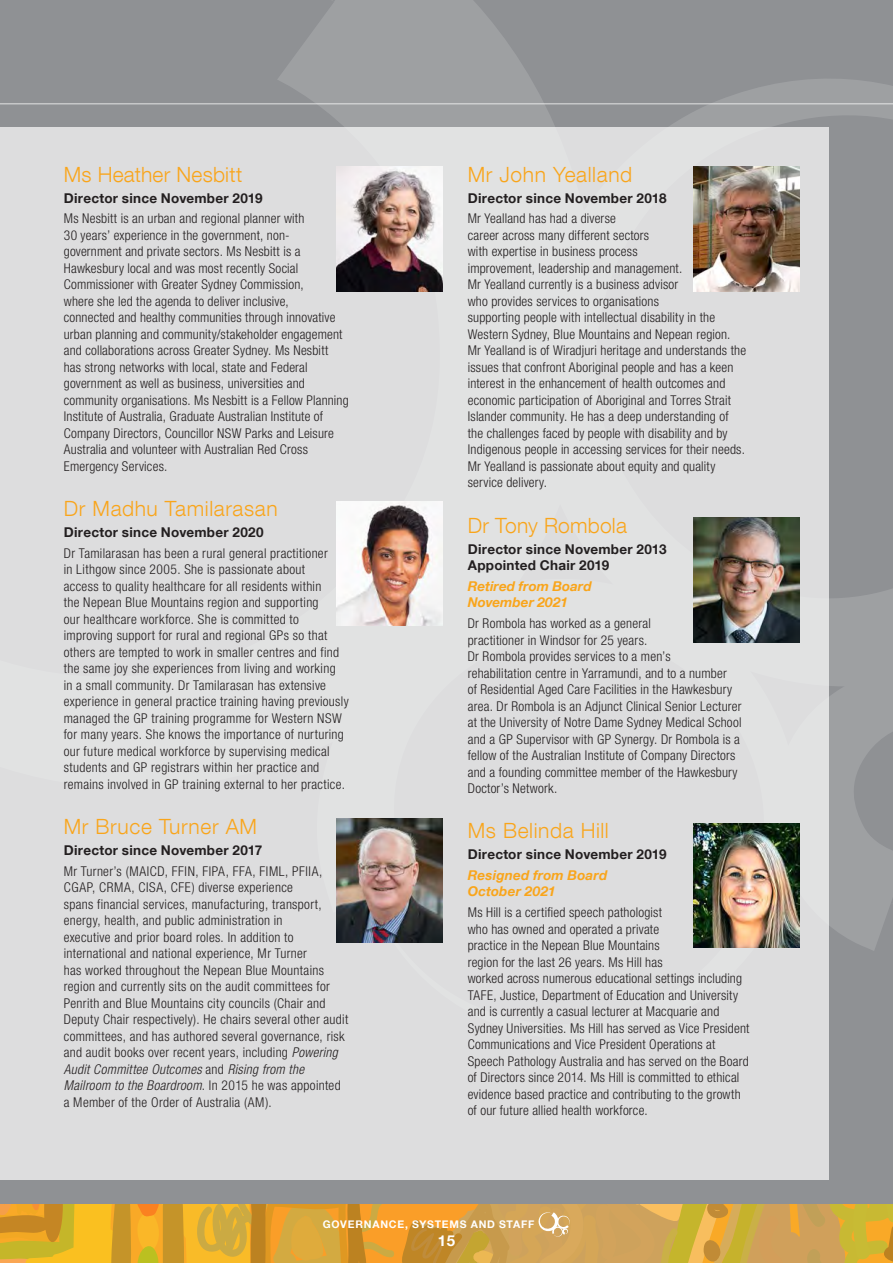
<style>
.page{position:relative;width:893px;height:1263px;background:#fff}
.page>*{position:absolute;margin:0;border:0;box-sizing:border-box;transform-origin:0 0}
.pull_out_H2_orange{font:300 21px "Helvetica Neue LT Com";letter-spacing:.03em;color:#f9a51b}
.pull_out_H2{font:300 21px "Helvetica Neue LT Com";letter-spacing:.01em;color:#f9a51b}
.pull_out_H2_orange-2{font:300 21px "Helvetica Neue LT Com";letter-spacing:.01em;color:#f9a51b}
.t1{font:700 15px "Helvetica Neue LT Com";color:#fff}
.board{font:300 condensed 13.5px/16.5px "Helvetica Neue LT Com";letter-spacing:.02em;color:#231f20}
.director_bold{font:700 13.5px/16.5px "Helvetica Neue LT Com";letter-spacing:.02em;color:#231f20}
.body{font:italic 700 13.5px/16.5px "Helvetica Neue LT Com";letter-spacing:.01em;color:#f9a51b}
.t2{font:700 10.5px "Helvetica Neue LT Com";letter-spacing:.075em;color:#fff}
.s1{font-style:italic}
</style>
<div class="page">
<svg style="left:0;top:1203px;width:893px;height:60px;background:#d7a53d"></svg>
<div style="left:0;top:0;width:893px;height:1203px;background:#8f9194"></div>
<svg style="left:0;top:0;width:522px;height:128px"></svg>
<svg style="left:500px;top:65px;width:393px;height:575px"></svg>
<svg style="left:829px;top:640px;width:64px;height:311px"></svg>
<div style="left:0;top:128px;width:829px;height:1052px;background:#ddddde"></div>
<hr style="left:0;top:128px;width:1px;height:176px;background:#fff">
<img style="left:337px;top:819px;width:106px;height:124px">
<img style="left:337px;top:501px;width:106px;height:124px">
<img style="left:693px;top:167px;width:106px;height:124px">
<img style="left:337px;top:167px;width:106px;height:124px">
<hr style="left:0;top:103px;width:893px;height:1px;background:#fff">
<img style="left:693px;top:823px;width:106px;height:125px">
<img style="left:693px;top:518px;width:106px;height:124px">
<p class="pull_out_H2" style="left:64px;top:162px;width:180px">Ms Heather Nesbitt</p>
<p class="director_bold" style="left:64px;top:189px;width:200px">Director since November 2019</p>
<p class="board" style="left:64px;top:210px;width:286px">Ms Nesbitt is an urban and regional planner with<br>30 years’ experience in the government, non&shy;government and private sectors. Ms Nesbitt is a Hawkesbury local and was most recently Social Commissioner with Greater Sydney Commission,<br>where she led the agenda to deliver inclusive,<br>connected and healthy communities through innovative urban planning and community/stakeholder engagement and collaborations across Greater Sydney. Ms Nesbitt has strong networks with local, state and Federal government as well as business, universities and community organisations. Ms Nesbitt is a Fellow Planning Institute of Australia, Graduate Australian Institute of Company Directors, Councillor NSW Parks and Leisure Australia and volunteer with Australian Red Cross Emergency Services.</p>
<p class="pull_out_H2_orange" style="left:64px;top:496px;width:215px">Dr Madhu Tamilarasan</p>
<p class="director_bold" style="left:64px;top:524px;width:201px">Director since November 2020</p>
<p class="board" style="left:64px;top:545px;width:286px">Dr Tamilarasan has been a rural general practitioner<br>in Lithgow since 2005. She is passionate about<br>access to quality healthcare for all residents within<br>the Nepean Blue Mountains region and supporting<br>our healthcare workforce. She is committed to improving support for rural and regional GPs so that others are tempted to work in smaller centres and find the same joy she experiences from living and working<br>in a small community. Dr Tamilarasan has extensive experience in general practice training having previously managed the GP training programme for Western NSW for many years. She knows the importance of nurturing our future medical workforce by supervising medical students and GP registrars within her practice and remains involved in GP training external to her practice.</p>
<p class="pull_out_H2_orange" style="left:64px;top:814px;width:195px">Mr Bruce Turner AM</p>
<p class="director_bold" style="left:64px;top:841px;width:200px">Director since November 2017</p>
<p class="board" style="left:64px;top:862px;width:286px">Mr Turner’s (MAICD, FFIN, FIPA, FFA, FIML, PFIIA, CGAP, CRMA, CISA, CFE) diverse experience<br>spans financial services, manufacturing, transport, energy, health, and public administration in<br>executive and prior board roles. In addition to international and national experience, Mr Turner<br>has worked throughout the Nepean Blue Mountains region and currently sits on the audit committees for Penrith and Blue Mountains city councils (Chair and Deputy Chair respectively). He chairs several other audit committees, and has authored several governance, risk and audit books over recent years, including <span class="s1">Powering Audit Committee Outcomes</span> and <span class="s1">Rising from the Mailroom to the Boardroom</span>. In 2015 he was appointed a Member of the Order of Australia (AM).</p>
<p class="pull_out_H2_orange" style="left:468px;top:162px;width:166px">Mr John Yealland</p>
<p class="director_bold" style="left:468px;top:189px;width:200px">Director since November 2018</p>
<p class="board" style="left:468px;top:210px;width:280px">Mr Yealland has had a diverse<br>career across many different sectors<br>with expertise in business process<br>improvement, leadership and management.<br>Mr Yealland currently is a business advisor<br>who provides services to organisations<br>supporting people with intellectual disability in the Western Sydney, Blue Mountains and Nepean region.<br>Mr Yealland is of Wiradjuri heritage and understands the issues that confront Aboriginal people and has a keen interest in the enhancement of health outcomes and economic participation of Aboriginal and Torres Strait Islander community. He has a deep understanding of the challenges faced by people with disability and by Indigenous people in accessing services for their needs.<br>Mr Yealland is passionate about equity and quality service delivery.</p>
<p class="pull_out_H2_orange-2" style="left:468px;top:512px;width:161px">Dr Tony Rombola</p>
<p class="director_bold" style="left:468px;top:540px;width:200px">Director since November 2013<br>Appointed Chair 2019</p>
<p class="body" style="left:468px;top:577px;width:125px">Retired from Board<br>November 2021</p>
<p class="board" style="left:468px;top:615px;width:275px">Dr Rombola has worked as a general<br>practitioner in Windsor for 25 years.<br>Dr Rombola provides services to a men’s<br>rehabilitation centre in Yarramundi, and to a number<br>of Residential Aged Care Facilities in the Hawkesbury area. Dr Rombola is an Adjunct Clinical Senior Lecturer at the University of Notre Dame Sydney Medical School and a GP Supervisor with GP Synergy. Dr Rombola is a fellow of the Australian Institute of Company Directors and a founding committee member of the Hawkesbury Doctor’s Network.</p>
<p class="pull_out_H2_orange" style="left:468px;top:818px;width:143px">Ms Belinda Hill</p>
<p class="director_bold" style="left:468px;top:846px;width:200px">Director since November 2019</p>
<p class="body" style="left:468px;top:866px;width:141px">Resigned from Board<br>October 2021</p>
<p class="board" style="left:468px;top:904px;width:283px">Ms Hill is a certified speech pathologist<br>who has owned and operated a private<br>practice in the Nepean Blue Mountains<br>region for the last 26 years. Ms Hill has<br>worked across numerous educational settings including TAFE, Justice, Department of Education and University and is currently a casual lecturer at Macquarie and Sydney Universities. Ms Hill has served as Vice President Communications and Vice President Operations at Speech Pathology Australia and has served on the Board of Directors since 2014. Ms Hill is committed to ethical evidence based practice and contributing to the growth of our future allied health workforce.</p>
<p class="t2" style="left:323px;top:1218px;width:213px">GOVERNANCE, SYSTEMS AND STAFF</p>
<p class="t1" style="left:438px;top:1231px;width:19px">15</p>
</div>
